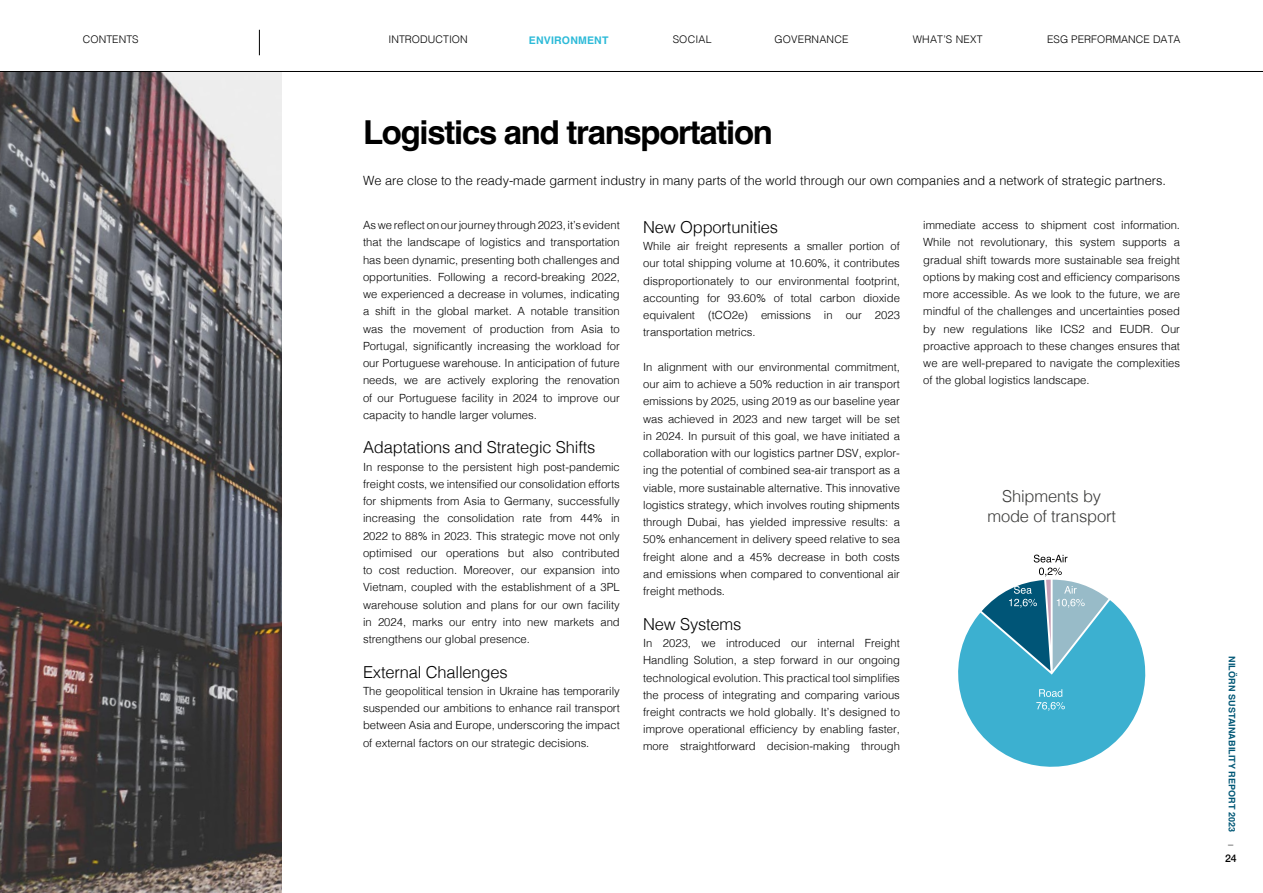
<style>
.page{position:relative;width:1263px;height:893px;background:#fff}
.page>*{position:absolute;margin:0;border:0;box-sizing:border-box;transform-origin:0 0}
.t1{font:700 33px "Helvetica";letter-spacing:-.04em;color:#000}
.t2{font:300 16.5px "Helvetica";letter-spacing:-.01em;color:#000}
.t3{font:300 16.5px/19.5px "Helvetica";letter-spacing:-.01em;color:#3c3c3b;text-align:center}
.t4{font:300 12.75px "Helvetica";color:#000}
.t5{font:300 11.25px/17.2px "Helvetica";color:#000;text-align:justify}
.t6{font:300 10.5px "Helvetica";letter-spacing:.005em;color:#000}
.t7{font:700 10.5px "Helvetica";letter-spacing:.02em;color:#2cbad8}
.t8{font:500 10.5px "Helvetica Neue";color:#000}
.t9{font:300 10.5px "Helvetica Neue";color:#000}
.t10{font:700 9px "Helvetica";letter-spacing:.01em;color:#005776}
</style>
<div class="page">
<hr style="left:0;top:71px;width:1263px;height:1px;background:#000">
<svg style="left:259px;top:30px;width:1px;height:25px"></svg>
<svg style="left:958px;top:555px;width:188px;height:212px"></svg>
<img style="left:0;top:72px;width:282px;height:821px">
<p class="t6" style="left:83px;top:31px;width:57px">CONTENTS</p>
<p class="t6" style="left:388px;top:30px;width:81px">INTRODUCTION</p>
<p class="t7" style="left:529px;top:34px;width:81px">ENVIRONMENT</p>
<p class="t6" style="left:673px;top:31px;width:40px">SOCIAL</p>
<p class="t6" style="left:774px;top:31px;width:76px">GOVERNANCE</p>
<p class="t6" style="left:913px;top:31px;width:71px">WHAT’S NEXT</p>
<p class="t6" style="left:1047px;top:30px;width:135px">ESG PERFORMANCE DATA</p>
<h1 class="t1" style="left:363px;top:112px;width:411px">Logistics and transportation</h1>
<p class="t4" style="left:363px;top:169px;width:804px">We are close to the ready-made garment industry in many parts of the world through our own companies and a network of strategic partners.</p>
<p class="t5" style="left:363px;top:216px;width:258px">As we reflect on our journey through 2023, it’s evident that the landscape of logistics and transportation has been dynamic, presenting both challenges and opportunities. Following a record-breaking 2022, we experienced a decrease in volumes, indicating a shift in the global market. A notable transition was the movement of production from Asia to Portugal, significantly increasing the workload for our Portuguese warehouse. In anticipation of future needs, we are actively exploring the renovation of our Portuguese facility in 2024 to improve our capacity to handle larger volumes.</p>
<h2 class="t2" style="left:363px;top:434px;width:234px">Adaptations and Strategic Shifts</h2>
<p class="t5" style="left:363px;top:457px;width:258px">In response to the persistent high post-pandemic freight costs, we intensified our consolidation efforts for shipments from Asia to Germany, successfully increasing the consolidation rate from 44% in 2022 to 88% in 2023. This strategic move not only optimised our operations but also contributed to cost reduction. Moreover, our expansion into Vietnam, coupled with the establishment of a 3PL warehouse solution and plans for our own facility in 2024, marks our entry into new markets and strengthens our global presence.</p>
<h2 class="t2" style="left:363px;top:658px;width:146px">External Challenges</h2>
<p class="t5" style="left:363px;top:682px;width:258px">The geopolitical tension in Ukraine has temporarily suspended our ambitions to enhance rail transport between Asia and Europe, underscoring the impact of external factors on our strategic decisions.</p>
<h2 class="t2" style="left:643px;top:213px;width:136px">New Opportunities</h2>
<p class="t5" style="left:643px;top:237px;width:258px">While air freight represents a smaller portion of our total shipping volume at 10.60%, it contributes disproportionately to our environmental footprint, accounting for 93.60% of total carbon dioxide equivalent (tCO2e) emissions in our 2023 transportation metrics.</p>
<p class="t5" style="left:643px;top:358px;width:258px">In alignment with our environmental commitment, our aim to achieve a 50% reduction in air transport emissions by 2025, using 2019 as our baseline year was achieved in 2023 and new target will be set in 2024. In pursuit of this goal, we have initiated a collaboration with our logistics partner DSV, explor&shy;ing the potential of combined sea-air transport as a viable, more sustainable alternative. This innovative logistics strategy, which involves routing shipments through Dubai, has yielded impressive results: a 50% enhancement in delivery speed relative to sea freight alone and a 45% decrease in both costs and emissions when compared to conventional air freight methods.</p>
<h2 class="t2" style="left:643px;top:610px;width:100px">New Systems</h2>
<p class="t5" style="left:643px;top:634px;width:258px">In 2023, we introduced our internal Freight Handling Solution, a step forward in our ongoing technological evolution. This practical tool simplifies the process of integrating and comparing various freight contracts we hold globally. It’s designed to improve operational efficiency by enabling faster, more straightforward decision-making through</p>
<p class="t5" style="left:923px;top:216px;width:258px">immediate access to shipment cost information.<br>While not revolutionary, this system supports a gradual shift towards more sustainable sea freight options by making cost and efficiency comparisons more accessible. As we look to the future, we are mindful of the challenges and uncertainties posed by new regulations like ICS2 and EUDR. Our proactive approach to these changes ensures that we are well-prepared to navigate the complexities of the global logistics landscape.</p>
<h2 class="t3" style="left:987px;top:486px;width:130px">Shipments by mode of transport</h2>
<p class="t10" style="left:1237px;top:656px;width:178px;rotate:90deg">NILÖRN SUSTAINABILITY REPORT 2023</p>
<p class="t9" style="left:1228px;top:831px;width:7px">_</p>
<p class="t8" style="left:1225px;top:850px;width:13px">24</p>
</div>
